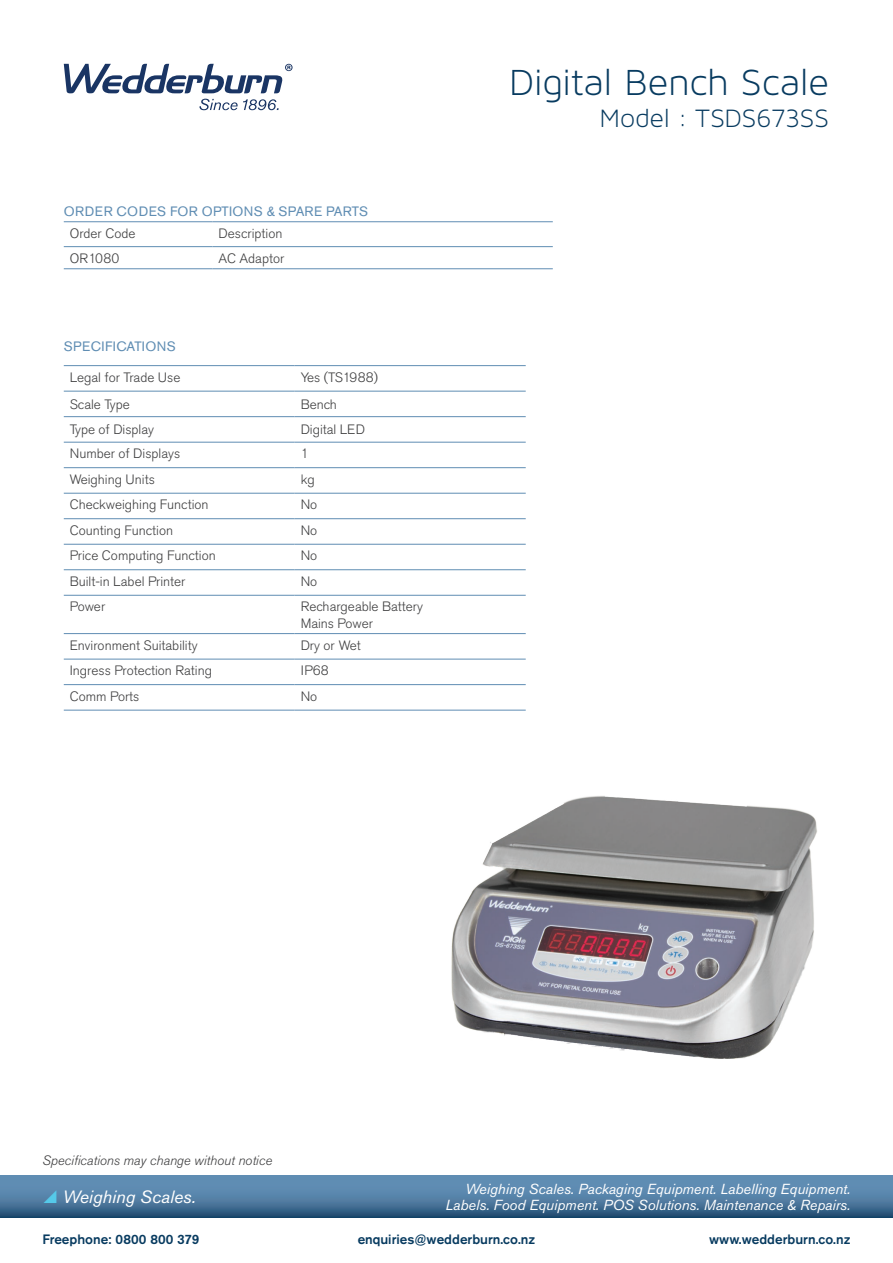
<style>
.page{position:relative;width:893px;height:1263px;background:#fff}
.page>*{position:absolute;margin:0;border:0;box-sizing:border-box;transform-origin:0 0}
.t1{font:39px "Maven Pro Light 300";letter-spacing:-.005em;color:#083b60}
.t2{font:27px "Maven Pro Light 300";letter-spacing:-.005em;color:#083b60}
.t3{font:italic 17.7px "Akzidenz Grotesk Pro";color:#fff}
.t4{font:italic 14.4px "Akzidenz Grotesk Pro";color:#fff}
.t5{font:300 13.5px "Akzidenz Grotesk Pro";color:#3e3e3f}
.t6{font:500 13.5px "Akzidenz Grotesk Pro";color:#083b60}
.t7{font:13.5px "Akzidenz Grotesk Pro";letter-spacing:.03em;color:#5f8db3}
.t8{font:italic 300 13.5px "Akzidenz Grotesk Pro";color:#3e3e3f}
</style>
<div class="page">
<svg style="left:0;top:1175px;width:893px;height:43px;background:#4d799f"></svg>
<svg style="left:64px;top:64px;width:229px;height:46px"></svg>
<hr style="left:64px;top:365px;width:231px;height:1px;background:#5f8db3">
<hr style="left:295px;top:365px;width:231px;height:1px;background:#5f8db3">
<hr style="left:64px;top:391px;width:231px;height:1px;background:#5f8db3">
<hr style="left:295px;top:391px;width:231px;height:1px;background:#5f8db3">
<hr style="left:64px;top:416px;width:231px;height:1px;background:#5f8db3">
<hr style="left:295px;top:416px;width:231px;height:1px;background:#5f8db3">
<hr style="left:64px;top:442px;width:231px;height:1px;background:#5f8db3">
<hr style="left:295px;top:442px;width:231px;height:1px;background:#5f8db3">
<hr style="left:64px;top:467px;width:231px;height:1px;background:#5f8db3">
<hr style="left:295px;top:467px;width:231px;height:1px;background:#5f8db3">
<hr style="left:64px;top:493px;width:231px;height:1px;background:#5f8db3">
<hr style="left:295px;top:493px;width:231px;height:1px;background:#5f8db3">
<hr style="left:64px;top:518px;width:231px;height:1px;background:#5f8db3">
<hr style="left:295px;top:518px;width:231px;height:1px;background:#5f8db3">
<hr style="left:64px;top:544px;width:231px;height:1px;background:#5f8db3">
<hr style="left:295px;top:544px;width:231px;height:1px;background:#5f8db3">
<hr style="left:64px;top:569px;width:231px;height:1px;background:#5f8db3">
<hr style="left:295px;top:569px;width:231px;height:1px;background:#5f8db3">
<hr style="left:64px;top:595px;width:231px;height:1px;background:#5f8db3">
<hr style="left:295px;top:595px;width:231px;height:1px;background:#5f8db3">
<hr style="left:64px;top:633px;width:231px;height:1px;background:#5f8db3">
<hr style="left:295px;top:633px;width:231px;height:1px;background:#5f8db3">
<hr style="left:64px;top:659px;width:231px;height:1px;background:#5f8db3">
<hr style="left:295px;top:659px;width:231px;height:1px;background:#5f8db3">
<hr style="left:64px;top:684px;width:231px;height:1px;background:#5f8db3">
<hr style="left:295px;top:684px;width:231px;height:1px;background:#5f8db3">
<hr style="left:64px;top:710px;width:231px;height:1px;background:#5f8db3">
<hr style="left:295px;top:710px;width:231px;height:1px;background:#5f8db3">
<img style="left:451px;top:796px;width:366px;height:262px">
<hr style="left:64px;top:221px;width:149px;height:1px;background:#5f8db3">
<hr style="left:213px;top:221px;width:340px;height:1px;background:#5f8db3">
<hr style="left:64px;top:246px;width:149px;height:1px;background:#5f8db3">
<hr style="left:213px;top:246px;width:340px;height:1px;background:#5f8db3">
<hr style="left:64px;top:268px;width:149px;height:1px;background:#5f8db3">
<hr style="left:213px;top:268px;width:340px;height:1px;background:#5f8db3">
<svg style="left:44px;top:1190px;width:13px;height:13px"></svg>
<p class="t7" style="left:64px;top:202px;width:306px">ORDER CODES FOR OPTIONS &amp; SPARE PARTS</p>
<p class="t5" style="left:70px;top:224px;width:67px">Order Code</p>
<p class="t5" style="left:219px;top:224px;width:65px">Description</p>
<p class="t5" style="left:70px;top:249px;width:51px">OR1080</p>
<p class="t5" style="left:219px;top:249px;width:67px">AC Adaptor</p>
<p class="t7" style="left:64px;top:337px;width:113px">SPECIFICATIONS</p>
<p class="t5" style="left:70px;top:368px;width:112px">Legal for Trade Use</p>
<p class="t5" style="left:301px;top:368px;width:79px">Yes (TS1988)</p>
<p class="t5" style="left:70px;top:395px;width:62px">Scale Type</p>
<p class="t5" style="left:301px;top:395px;width:38px">Bench</p>
<p class="t5" style="left:70px;top:421px;width:86px">Type of Display</p>
<p class="t5" style="left:301px;top:421px;width:66px">Digital LED</p>
<p class="t5" style="left:70px;top:445px;width:112px">Number of Displays</p>
<p class="t5" style="left:301px;top:445px;width:9px">1</p>
<p class="t5" style="left:70px;top:470px;width:87px">Weighing Units</p>
<p class="t5" style="left:301px;top:470px;width:16px">kg</p>
<p class="t5" style="left:70px;top:496px;width:140px">Checkweighing Function</p>
<p class="t5" style="left:301px;top:496px;width:18px">No</p>
<p class="t5" style="left:70px;top:521px;width:105px">Counting Function</p>
<p class="t5" style="left:301px;top:521px;width:18px">No</p>
<p class="t5" style="left:70px;top:547px;width:147px">Price Computing Function</p>
<p class="t5" style="left:301px;top:547px;width:18px">No</p>
<p class="t5" style="left:70px;top:572px;width:117px">Built-in Label Printer</p>
<p class="t5" style="left:301px;top:572px;width:18px">No</p>
<p class="t5" style="left:70px;top:598px;width:37px">Power</p>
<p class="t5" style="left:301px;top:598px;width:124px">Rechargeable Battery</p>
<p class="t5" style="left:301px;top:614px;width:74px">Mains Power</p>
<p class="t5" style="left:70px;top:636px;width:129px">Environment Suitability</p>
<p class="t5" style="left:301px;top:636px;width:62px">Dry or Wet</p>
<p class="t5" style="left:70px;top:662px;width:144px">Ingress Protection Rating</p>
<p class="t5" style="left:301px;top:662px;width:30px">IP68</p>
<p class="t5" style="left:70px;top:687px;width:71px">Comm Ports</p>
<p class="t5" style="left:301px;top:687px;width:18px">No</p>
<p class="t1" style="left:509px;top:61px;width:321px">Digital Bench Scale</p>
<p class="t2" style="left:600px;top:104px;width:231px">Model : TSDS673SS</p>
<p class="t8" style="left:43px;top:1152px;width:231px">Specifications may change without notice</p>
<p class="t3" style="left:63px;top:1185px;width:134px">Weighing Scales.</p>
<p class="t4" style="left:465px;top:1179px;width:386px">Weighing Scales. Packaging Equipment. Labelling Equipment.</p>
<p class="t4" style="left:445px;top:1195px;width:406px">Labels. Food Equipment. POS Solutions. Maintenance &amp; Repairs.</p>
<p class="t6" style="left:43px;top:1230px;width:159px">Freephone: 0800 800 379</p>
<p class="t6" style="left:358px;top:1230px;width:179px">enquiries@wedderburn.co.nz</p>
<p class="t6" style="left:709px;top:1230px;width:143px">www.wedderburn.co.nz</p>
</div>
